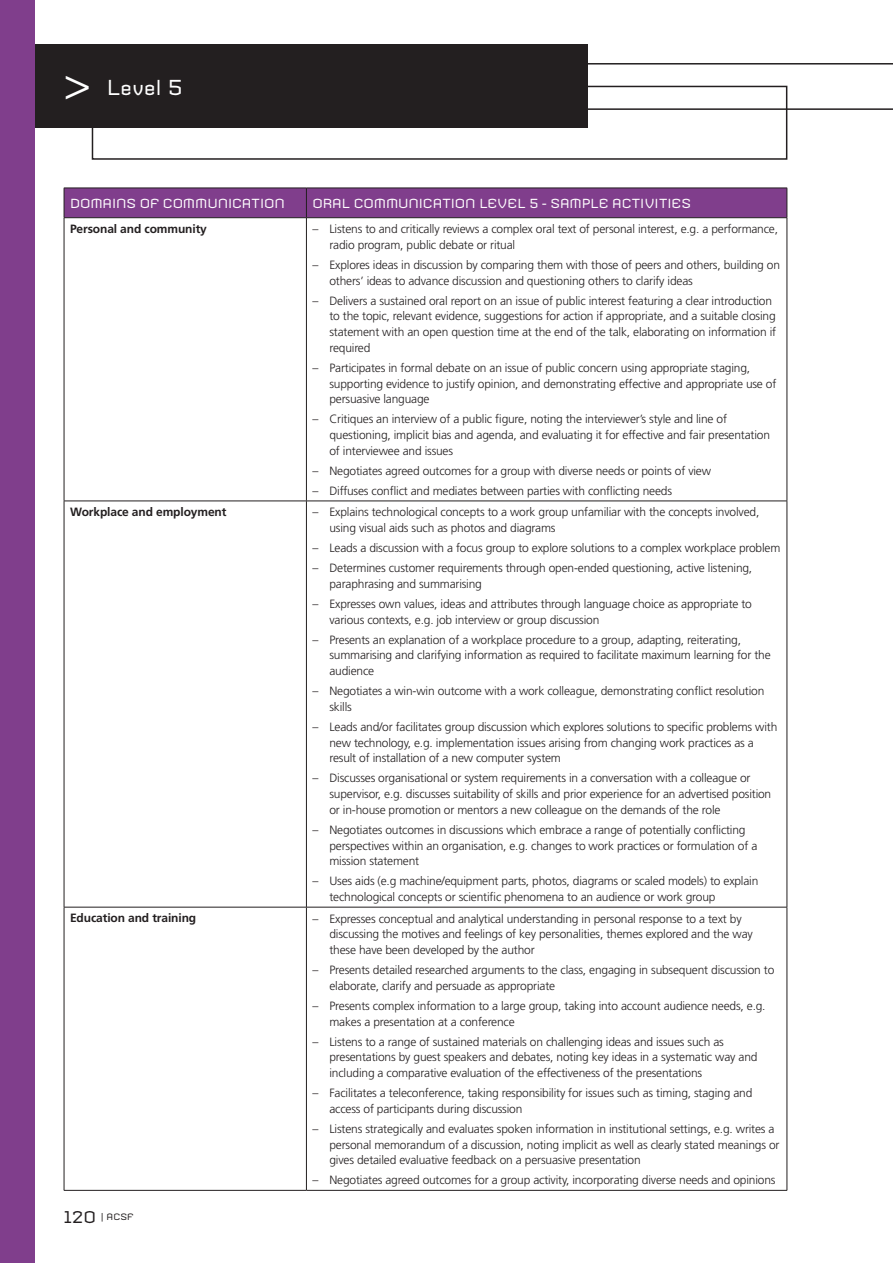
<style>
.page{position:relative;width:893px;height:1263px;background:#fff}
.page>*{position:absolute;margin:0;border:0;box-sizing:border-box;transform-origin:0 0}
.t1{font:300 45px "Frutiger";color:#fff}
.t2{font:21px "Armada";color:#fff}
.Body_Copy{font:12.75px "Armada";letter-spacing:-.01em;color:#fff}
.Table_Body_Copy{font:300 12px/15.8px "Frutiger";letter-spacing:-.015em;color:#231f20}
.Body_Copy-2{font:700 12px "Frutiger";letter-spacing:-.01em;color:#231f20}
.t3{font:9px "Armada";color:#231f20}
.s1{font-size:16.5px}
</style>
<div class="page">
<svg style="left:588px;top:63px;width:305px;height:47px"></svg>
<div style="left:92px;top:86px;width:695px;height:74px;border:2px solid #231f20"></div>
<div style="left:0;top:44px;width:588px;height:83px;background:#231f20"></div>
<hr style="left:64px;top:218px;width:1px;height:283px;background:#231f20">
<hr style="left:306px;top:218px;width:1px;height:283px;background:#231f20">
<hr style="left:787px;top:218px;width:1px;height:283px;background:#231f20">
<hr style="left:64px;top:501px;width:242px;height:1px;background:#231f20">
<hr style="left:64px;top:501px;width:1px;height:406px;background:#231f20">
<hr style="left:306px;top:501px;width:481px;height:1px;background:#231f20">
<hr style="left:306px;top:501px;width:1px;height:406px;background:#231f20">
<hr style="left:787px;top:501px;width:1px;height:406px;background:#231f20">
<hr style="left:64px;top:907px;width:242px;height:1px;background:#231f20">
<hr style="left:64px;top:907px;width:1px;height:283px;background:#231f20">
<hr style="left:306px;top:907px;width:481px;height:1px;background:#231f20">
<hr style="left:306px;top:907px;width:1px;height:283px;background:#231f20">
<hr style="left:787px;top:907px;width:1px;height:283px;background:#231f20">
<div style="left:64px;top:188px;width:724px;height:30px;background:#803e8c"></div>
<hr style="left:306px;top:188px;width:481px;height:1px;background:#231f20">
<hr style="left:64px;top:217px;width:242px;height:1px;background:#231f20">
<hr style="left:306px;top:217px;width:481px;height:1px;background:#231f20">
<hr style="left:64px;top:1190px;width:242px;height:1px;background:#231f20">
<hr style="left:306px;top:1190px;width:481px;height:1px;background:#231f20">
<div style="left:0;top:0;width:34px;height:1263px;background:#803e8c"></div>
<p class="t1" style="left:64px;top:58px;width:28px">&gt;</p>
<p class="t2" style="left:107px;top:75px;width:77px">Level 5</p>
<p class="Body_Copy" style="left:70px;top:196px;width:216px">DOMAINS OF COMMUNICATION</p>
<p class="Body_Copy" style="left:312px;top:196px;width:380px">ORAL COMMUNICATION LEVEL 5 - SAMPLE ACTIVITIES</p>
<p class="Body_Copy-2" style="left:70px;top:222px;width:138px">Personal and community</p>
<p class="Table_Body_Copy" style="left:329px;top:221px;width:450px;text-indent:-17px">– Listens to and critically reviews a complex oral text of personal interest, e.g. a performance, radio program, public debate or ritual</p>
<p class="Table_Body_Copy" style="left:329px;top:257px;width:452px;text-indent:-17px">– Explores ideas in discussion by comparing them with those of peers and others, building on others’ ideas to advance discussion and questioning others to clarify ideas</p>
<p class="Table_Body_Copy" style="left:329px;top:293px;width:448px;text-indent:-17px">– Delivers a sustained oral report on an issue of public interest featuring a clear introduction to the topic, relevant evidence, suggestions for action if appropriate, and a suitable closing statement with an open question time at the end of the talk, elaborating on information if required</p>
<p class="Table_Body_Copy" style="left:329px;top:360px;width:448px;text-indent:-17px">– Participates in formal debate on an issue of public concern using appropriate staging, supporting evidence to justify opinion, and demonstrating effective and appropriate use of persuasive language</p>
<p class="Table_Body_Copy" style="left:329px;top:411px;width:442px;text-indent:-17px">– Critiques an interview of a public figure, noting the interviewer’s style and line of questioning, implicit bias and agenda, and evaluating it for effective and fair presentation of interviewee and issues</p>
<p class="Table_Body_Copy" style="left:312px;top:463px;width:400px">– Negotiates agreed outcomes for a group with diverse needs or points of view</p>
<p class="Table_Body_Copy" style="left:312px;top:483px;width:361px">– Diffuses conflict and mediates between parties with conflicting needs</p>
<p class="Body_Copy-2" style="left:70px;top:505px;width:158px">Workplace and employment</p>
<p class="Table_Body_Copy" style="left:329px;top:504px;width:431px;text-indent:-17px">– Explains technological concepts to a work group unfamiliar with the concepts involved, using visual aids such as photos and diagrams</p>
<p class="Table_Body_Copy" style="left:312px;top:540px;width:469px">– Leads a discussion with a focus group to explore solutions to a complex workplace problem</p>
<p class="Table_Body_Copy" style="left:329px;top:560px;width:424px;text-indent:-17px">– Determines customer requirements through open-ended questioning, active listening, paraphrasing and summarising</p>
<p class="Table_Body_Copy" style="left:329px;top:596px;width:424px;text-indent:-17px">– Expresses own values, ideas and attributes through language choice as appropriate to various contexts, e.g. job interview or group discussion</p>
<p class="Table_Body_Copy" style="left:329px;top:631px;width:443px;text-indent:-17px">– Presents an explanation of a workplace procedure to a group, adapting, reiterating, summarising and clarifying information as required to facilitate maximum learning for the audience</p>
<p class="Table_Body_Copy" style="left:329px;top:683px;width:436px;text-indent:-17px">– Negotiates a win-win outcome with a work colleague, demonstrating conflict resolution skills</p>
<p class="Table_Body_Copy" style="left:329px;top:719px;width:449px;text-indent:-17px">– Leads and/or facilitates group discussion which explores solutions to specific problems with new technology, e.g. implementation issues arising from changing work practices as a result of installation of a new computer system</p>
<p class="Table_Body_Copy" style="left:329px;top:770px;width:443px;text-indent:-17px">– Discusses organisational or system requirements in a conversation with a colleague or supervisor, e.g. discusses suitability of skills and prior experience for an advertised position or in-house promotion or mentors a new colleague on the demands of the role</p>
<p class="Table_Body_Copy" style="left:329px;top:822px;width:429px;text-indent:-17px">– Negotiates outcomes in discussions which embrace a range of potentially conflicting perspectives within an organisation, e.g. changes to work practices or formulation of a mission statement</p>
<p class="Table_Body_Copy" style="left:329px;top:873px;width:430px;text-indent:-17px">– Uses aids (e.g machine/equipment parts, photos, diagrams or scaled models) to explain technological concepts or scientific phenomena to an audience or work group</p>
<p class="Body_Copy-2" style="left:70px;top:911px;width:128px">Education and training</p>
<p class="Table_Body_Copy" style="left:329px;top:910px;width:425px;text-indent:-17px">– Expresses conceptual and analytical understanding in personal response to a text by discussing the motives and feelings of key personalities, themes explored and the way these have been developed by the author</p>
<p class="Table_Body_Copy" style="left:329px;top:962px;width:446px;text-indent:-17px">– Presents detailed researched arguments to the class, engaging in subsequent discussion to elaborate, clarify and persuade as appropriate</p>
<p class="Table_Body_Copy" style="left:329px;top:998px;width:438px;text-indent:-17px">– Presents complex information to a large group, taking into account audience needs, e.g. makes a presentation at a conference</p>
<p class="Table_Body_Copy" style="left:329px;top:1033px;width:430px;text-indent:-17px">– Listens to a range of sustained materials on challenging ideas and issues such as presentations by guest speakers and debates, noting key ideas in a systematic way and including a comparative evaluation of the effectiveness of the presentations</p>
<p class="Table_Body_Copy" style="left:329px;top:1085px;width:424px;text-indent:-17px">– Facilitates a teleconference, taking responsibility for issues such as timing, staging and access of participants during discussion</p>
<p class="Table_Body_Copy" style="left:329px;top:1121px;width:452px;text-indent:-17px">– Listens strategically and evaluates spoken information in institutional settings, e.g. writes a personal memorandum of a discussion, noting implicit as well as clearly stated meanings or gives detailed evaluative feedback on a persuasive presentation</p>
<p class="Table_Body_Copy" style="left:312px;top:1172px;width:465px">– Negotiates agreed outcomes for a group activity, incorporating diverse needs and opinions</p>
<p class="t3" style="left:64px;top:1212px;width:71px"><span class="s1">120</span> | ACSF</p>
</div>
